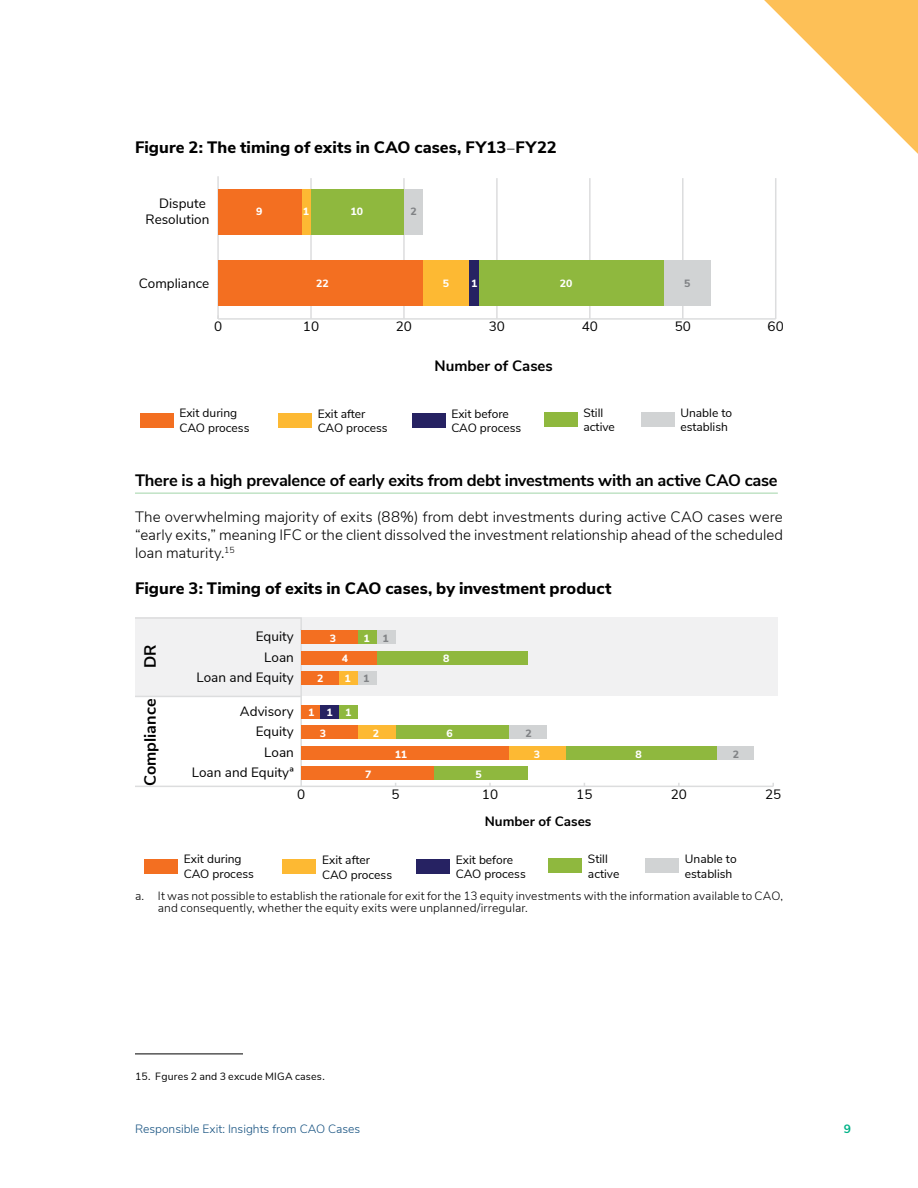
<style>
.page{position:relative;width:918px;height:1188px;background:#fff}
.page>*{position:absolute;margin:0;border:0;box-sizing:border-box;transform-origin:0 0}
.Figure_Title{font:800 16.5px "Nunito Sans";letter-spacing:.005em;color:#000}
.Heading_3{font:700 16.5px "Nunito Sans";letter-spacing:-.015em;color:#000}
.t1{font:700 16.2px "Nunito Sans";color:#000}
.t2{font:300 15px/18px "Nunito Sans";letter-spacing:.005em;color:#000;text-align:justify}
.t3{font:700 15px "Nunito Sans";color:#000}
.t4{font:13.5px/16.2px "Nunito Sans";color:#000;text-align:right}
.t5{font:700 13.5px "Nunito Sans";color:#000}
.t6{font:12px/14.4px "Nunito Sans";color:#000}
.Figure_Note{font:300 12px/12px "Nunito Sans";letter-spacing:.01em;color:#000}
.t7{font:300 12px "Nunito Sans";color:#155180}
.t8{font:700 12px "Nunito Sans";color:#00b287}
.t9{font:800 10.5px "Nunito Sans";color:#fff}
.Footnote_text{font:10.5px "Nunito Sans";letter-spacing:.02em;color:#000}
.t10{font:800 10.5px "Nunito Sans";color:#808285}
.s1{font-weight:400;font-size:15px}
.s2{color:#808285}
</style>
<div class="page">
<hr style="left:135px;top:493px;width:643px;height:1px;background:#a1d4a8">
<hr style="left:218px;top:318px;width:558px;height:2px;background:#dcddde">
<hr style="left:310px;top:178px;width:2px;height:141px;background:#dcddde">
<hr style="left:403px;top:178px;width:2px;height:141px;background:#dcddde">
<hr style="left:496px;top:178px;width:2px;height:141px;background:#dcddde">
<hr style="left:589px;top:178px;width:2px;height:141px;background:#dcddde">
<hr style="left:682px;top:178px;width:2px;height:141px;background:#dcddde">
<hr style="left:775px;top:178px;width:1px;height:141px;background:#dcddde">
<hr style="left:217px;top:176px;width:2px;height:143px;background:#dcddde">
<div style="left:404px;top:189px;width:19px;height:46px;background:#d1d3d4"></div>
<div style="left:664px;top:260px;width:47px;height:46px;background:#d1d3d4"></div>
<div style="left:311px;top:189px;width:93px;height:46px;background:#8fb83e"></div>
<div style="left:478px;top:260px;width:186px;height:46px;background:#8fb83e"></div>
<div style="left:469px;top:260px;width:9px;height:46px;background:#262262"></div>
<div style="left:302px;top:189px;width:9px;height:46px;background:#fdb933"></div>
<div style="left:423px;top:260px;width:46px;height:46px;background:#fdb933"></div>
<div style="left:218px;top:189px;width:84px;height:46px;background:#f36f21"></div>
<div style="left:218px;top:260px;width:205px;height:46px;background:#f36f21"></div>
<div style="left:641px;top:413px;width:34px;height:14px;background:#d1d3d4"></div>
<div style="left:544px;top:413px;width:34px;height:14px;background:#8fb83e"></div>
<div style="left:412px;top:413px;width:34px;height:15px;background:#262262"></div>
<div style="left:278px;top:413px;width:34px;height:15px;background:#fdb933"></div>
<div style="left:140px;top:413px;width:34px;height:15px;background:#f36f21"></div>
<div style="left:135px;top:618px;width:643px;height:78px;background:#f1f1f2"></div>
<hr style="left:135px;top:786px;width:638px;height:1px;background:#dcddde">
<hr style="left:135px;top:696px;width:166px;height:1px;background:#dcddde">
<hr style="left:135px;top:617px;width:167px;height:2px;background:#dcddde">
<hr style="left:300px;top:618px;width:2px;height:168px;background:#dcddde">
<svg style="left:301px;top:630px;width:12px;height:1px"></svg>
<div style="left:377px;top:631px;width:19px;height:13px;background:#d1d3d4"></div>
<div style="left:358px;top:672px;width:19px;height:13px;background:#d1d3d4"></div>
<div style="left:509px;top:726px;width:38px;height:13px;background:#d1d3d4"></div>
<div style="left:717px;top:746px;width:37px;height:13px;background:#d1d3d4"></div>
<div style="left:358px;top:631px;width:19px;height:13px;background:#8fb83e"></div>
<div style="left:377px;top:651px;width:151px;height:13px;background:#8fb83e"></div>
<div style="left:339px;top:705px;width:19px;height:14px;background:#8fb83e"></div>
<div style="left:396px;top:726px;width:113px;height:13px;background:#8fb83e"></div>
<div style="left:566px;top:746px;width:151px;height:13px;background:#8fb83e"></div>
<div style="left:433px;top:767px;width:95px;height:13px;background:#8fb83e"></div>
<div style="left:320px;top:705px;width:19px;height:14px;background:#262262"></div>
<div style="left:339px;top:672px;width:19px;height:13px;background:#fdb933"></div>
<div style="left:358px;top:726px;width:38px;height:13px;background:#fdb933"></div>
<div style="left:509px;top:746px;width:57px;height:13px;background:#fdb933"></div>
<div style="left:301px;top:631px;width:57px;height:13px;background:#f36f21"></div>
<div style="left:301px;top:651px;width:76px;height:13px;background:#f36f21"></div>
<div style="left:301px;top:672px;width:38px;height:13px;background:#f36f21"></div>
<div style="left:301px;top:705px;width:19px;height:14px;background:#f36f21"></div>
<div style="left:301px;top:726px;width:57px;height:13px;background:#f36f21"></div>
<div style="left:301px;top:746px;width:208px;height:13px;background:#f36f21"></div>
<div style="left:301px;top:767px;width:132px;height:13px;background:#f36f21"></div>
<div style="left:645px;top:859px;width:34px;height:14px;background:#d1d3d4"></div>
<div style="left:548px;top:859px;width:34px;height:14px;background:#8fb83e"></div>
<div style="left:416px;top:860px;width:34px;height:14px;background:#262262"></div>
<div style="left:282px;top:860px;width:34px;height:14px;background:#fdb933"></div>
<div style="left:144px;top:860px;width:34px;height:14px;background:#f36f21"></div>
<hr style="left:135px;top:1054px;width:108px;height:1px;background:#000">
<svg style="left:764px;top:0;width:154px;height:154px"></svg>
<p class="Figure_Title" style="left:135px;top:135px;width:423px">Figure 2: The timing of exits in CAO cases, FY13<span class="s1">–</span>FY22</p>
<p class="t4" style="left:145px;top:194px;width:65px">Dispute<br>Resolution</p>
<p class="t4" style="left:139px;top:274px;width:72px">Compliance</p>
<p class="t9" style="left:256px;top:204px;width:8px">9</p>
<p class="t9" style="left:351px;top:204px;width:14px">10</p>
<p class="t10" style="left:411px;top:204px;width:8px">2</p>
<p class="t9" style="left:303px;top:204px;width:8px">1</p>
<p class="t9" style="left:316px;top:275px;width:14px">22</p>
<p class="t9" style="left:443px;top:275px;width:8px">5</p>
<p class="t9" style="left:471px;top:275px;width:8px">1</p>
<p class="t9" style="left:560px;top:275px;width:14px">20</p>
<p class="t10" style="left:684px;top:275px;width:8px">5</p>
<p class="t4" style="left:214px;top:318px;width:10px">0</p>
<p class="t4" style="left:303px;top:318px;width:18px">10</p>
<p class="t4" style="left:396px;top:318px;width:18px">20</p>
<p class="t4" style="left:489px;top:318px;width:18px">30</p>
<p class="t4" style="left:582px;top:318px;width:18px">40</p>
<p class="t4" style="left:675px;top:318px;width:18px">50</p>
<p class="t4" style="left:768px;top:318px;width:18px">60</p>
<p class="t6" style="left:179px;top:405px;width:71px">Exit during<br>CAO process</p>
<p class="t6" style="left:318px;top:406px;width:71px">Exit after<br>CAO process</p>
<p class="t3" style="left:434px;top:354px;width:120px">Number of Cases</p>
<p class="t6" style="left:451px;top:406px;width:71px">Exit before<br>CAO process</p>
<p class="t6" style="left:584px;top:405px;width:33px">Still active</p>
<p class="t6" style="left:680px;top:405px;width:53px">Unable to establish</p>
<h4 class="Heading_3" style="left:135px;top:468px;width:644px">There is a high prevalence of early exits from debt investments with an active CAO case</h4>
<p class="t2" style="left:135px;top:507px;width:650px">The overwhelming majority of exits (88%) from debt investments during active CAO cases were “early exits,” meaning IFC or the client dissolved the investment relationship ahead of the scheduled loan maturity.<sup>15</sup></p>
<p class="Figure_Title" style="left:135px;top:576px;width:478px">Figure 3: Timing of exits in CAO cases, by investment product</p>
<p class="t1" style="left:138px;top:668px;width:25px;rotate:-90deg">DR</p>
<p class="t1" style="left:138px;top:786px;width:89px;rotate:-90deg">Compliance</p>
<p class="t4" style="left:256px;top:628px;width:40px">Equity</p>
<p class="t9" style="left:330px;top:630px;width:8px">3</p>
<p class="t9" style="left:364px;top:630px;width:27px">1 <span class="s2">1</span></p>
<p class="t4" style="left:264px;top:648px;width:31px">Loan</p>
<p class="t9" style="left:342px;top:650px;width:8px">4</p>
<p class="t9" style="left:443px;top:650px;width:8px">8</p>
<p class="t4" style="left:197px;top:668px;width:99px">Loan and Equity</p>
<p class="t9" style="left:317px;top:671px;width:8px">2</p>
<p class="t9" style="left:344px;top:671px;width:27px">1 <span class="s2">1</span></p>
<p class="t4" style="left:240px;top:702px;width:55px">Advisory</p>
<p class="t9" style="left:308px;top:705px;width:45px">111</p>
<p class="t4" style="left:256px;top:723px;width:40px">Equity</p>
<p class="t9" style="left:320px;top:726px;width:8px">3</p>
<p class="t9" style="left:373px;top:726px;width:8px">2</p>
<p class="t9" style="left:446px;top:726px;width:8px">6</p>
<p class="t10" style="left:525px;top:726px;width:8px">2</p>
<p class="t4" style="left:264px;top:743px;width:31px">Loan</p>
<p class="t9" style="left:395px;top:746px;width:14px">11</p>
<p class="t9" style="left:534px;top:746px;width:8px">3</p>
<p class="t9" style="left:635px;top:746px;width:8px">8</p>
<p class="t10" style="left:733px;top:746px;width:8px">2</p>
<p class="t4" style="left:192px;top:763px;width:103px">Loan and Equityª</p>
<p class="t9" style="left:365px;top:766px;width:8px">7</p>
<p class="t9" style="left:476px;top:766px;width:8px">5</p>
<p class="t4" style="left:297px;top:785px;width:10px">0</p>
<p class="t4" style="left:392px;top:785px;width:10px">5</p>
<p class="t4" style="left:482px;top:785px;width:18px">10</p>
<p class="t4" style="left:576px;top:785px;width:18px">15</p>
<p class="t4" style="left:671px;top:785px;width:18px">20</p>
<p class="t4" style="left:765px;top:785px;width:18px">25</p>
<p class="t6" style="left:184px;top:851px;width:71px">Exit during<br>CAO process</p>
<p class="t6" style="left:322px;top:852px;width:71px">Exit after<br>CAO process</p>
<p class="t5" style="left:485px;top:811px;width:108px">Number of Cases</p>
<p class="t6" style="left:456px;top:852px;width:71px">Exit before<br>CAO process</p>
<p class="t6" style="left:588px;top:851px;width:33px">Still active</p>
<p class="t6" style="left:685px;top:851px;width:53px">Unable to establish</p>
<p class="Figure_Note" style="left:158px;top:890px;width:627px;text-indent:-23px">a. It was not possible to establish the rationale for exit for the 13 equity investments with the information available to CAO, and consequently, whether the equity exits were unplanned/irregular.</p>
<p class="Footnote_text" style="left:135px;top:1069px;width:191px">15. Fgures 2 and 3 excude MIGA cases.</p>
<p class="t7" style="left:135px;top:1120px;width:227px">Responsible Exit: Insights from CAO Cases</p>
<p class="t8" style="left:844px;top:1120px;width:9px">9</p>
</div>
